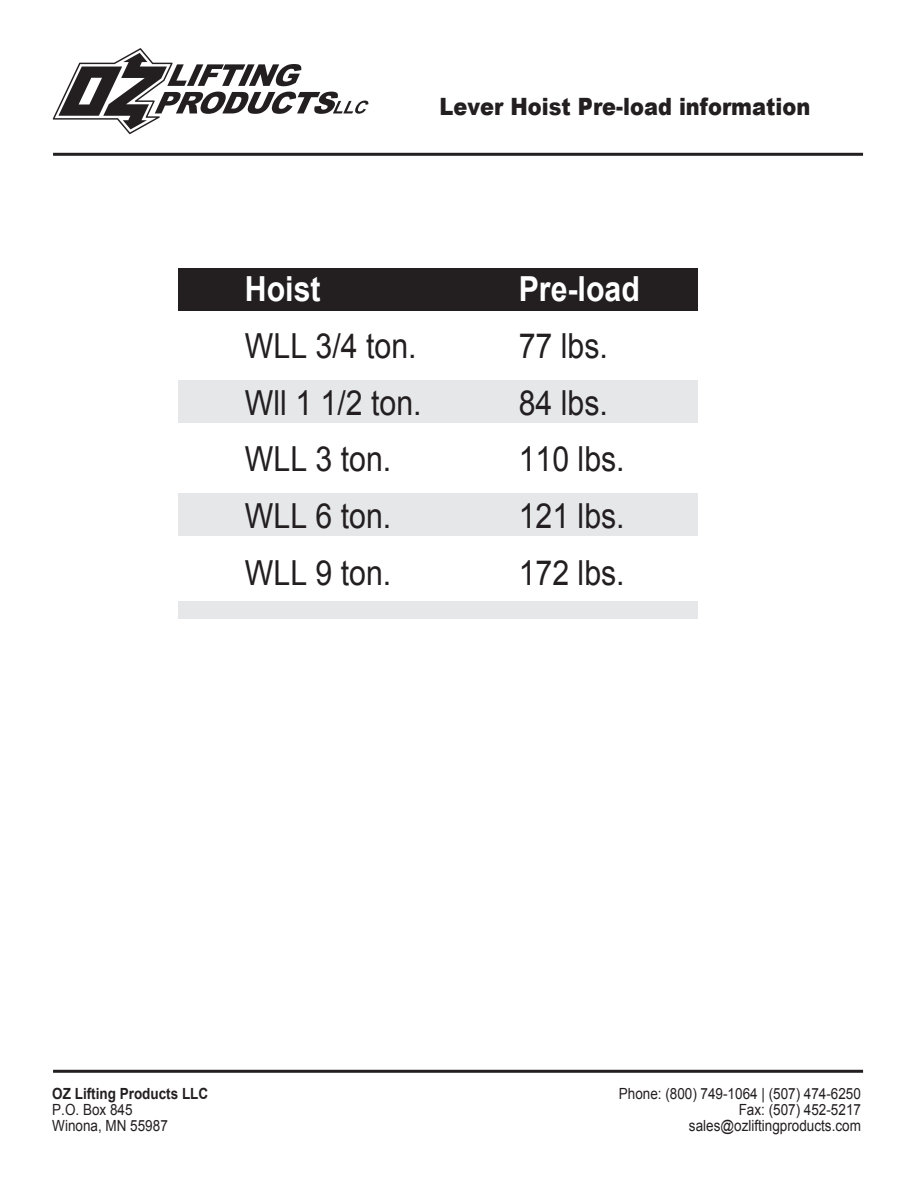
<style>
.page{position:relative;width:918px;height:1188px;background:#fff}
.page>*{position:absolute;margin:0;border:0;box-sizing:border-box;transform-origin:0 0}
.t1{font:34.5px "Arial";color:#231f20;scale:.88 1}
.t2{font:700 34.5px "Arial";color:#fff;scale:.88 1}
.t3{font:900 23.85px "Arial";color:#231f20;scale:.88 1}
.t4{font:15.45px/16.2px "Arial";color:#231f20;scale:.88 1}
.t5{font:700 15.45px "Arial";color:#231f20;scale:.88 1}
</style>
<div class="page">
<div style="left:178px;top:268px;width:519px;height:43px;background:#231f20"></div>
<div style="left:178px;top:380px;width:519px;height:43px;background:#e6e7e9"></div>
<div style="left:178px;top:493px;width:519px;height:42px;background:#e6e7e9"></div>
<div style="left:178px;top:601px;width:519px;height:17px;background:#e6e7e9"></div>
<svg style="left:53px;top:48px;width:315px;height:86px"></svg>
<hr style="left:53px;top:153px;width:810px;height:3px;background:#231f20">
<hr style="left:53px;top:1070px;width:810px;height:3px;background:#231f20">
<h2 class="t3" style="left:440px;top:89px;width:423px">Lever Hoist Pre-load information</h2>
<h1 class="t2" style="left:245px;top:266px;width:88px">Hoist</h1>
<h1 class="t2" style="left:519px;top:266px;width:139px">Pre-load</h1>
<h1 class="t1" style="left:245px;top:323px;width:197px">WLL 3/4 ton.</h1>
<h1 class="t1" style="left:519px;top:323px;width:103px">77 lbs.</h1>
<h1 class="t1" style="left:245px;top:380px;width:202px">Wll 1 1/2 ton.</h1>
<h1 class="t1" style="left:519px;top:380px;width:103px">84 lbs.</h1>
<h1 class="t1" style="left:245px;top:437px;width:168px">WLL 3 ton.</h1>
<h1 class="t1" style="left:519px;top:437px;width:122px">110 lbs.</h1>
<h1 class="t1" style="left:245px;top:494px;width:168px">WLL 6 ton.</h1>
<h1 class="t1" style="left:519px;top:494px;width:122px">121 lbs.</h1>
<h1 class="t1" style="left:245px;top:550px;width:168px">WLL 9 ton.</h1>
<h1 class="t1" style="left:519px;top:550px;width:122px">172 lbs.</h1>
<p class="t5" style="left:52px;top:1083px;width:179px">OZ Lifting Products LLC</p>
<p class="t4" style="left:52px;top:1102px;width:133px">P.O. Box 845<br>Winona, MN 55987</p>
<p class="t4" style="left:619px;top:1086px;width:277px;text-align:right">Phone: (800) 749-1064 | (507) 474-6250<br>Fax: (507) 452-5217 sales@ozliftingproducts.com</p>
</div>
